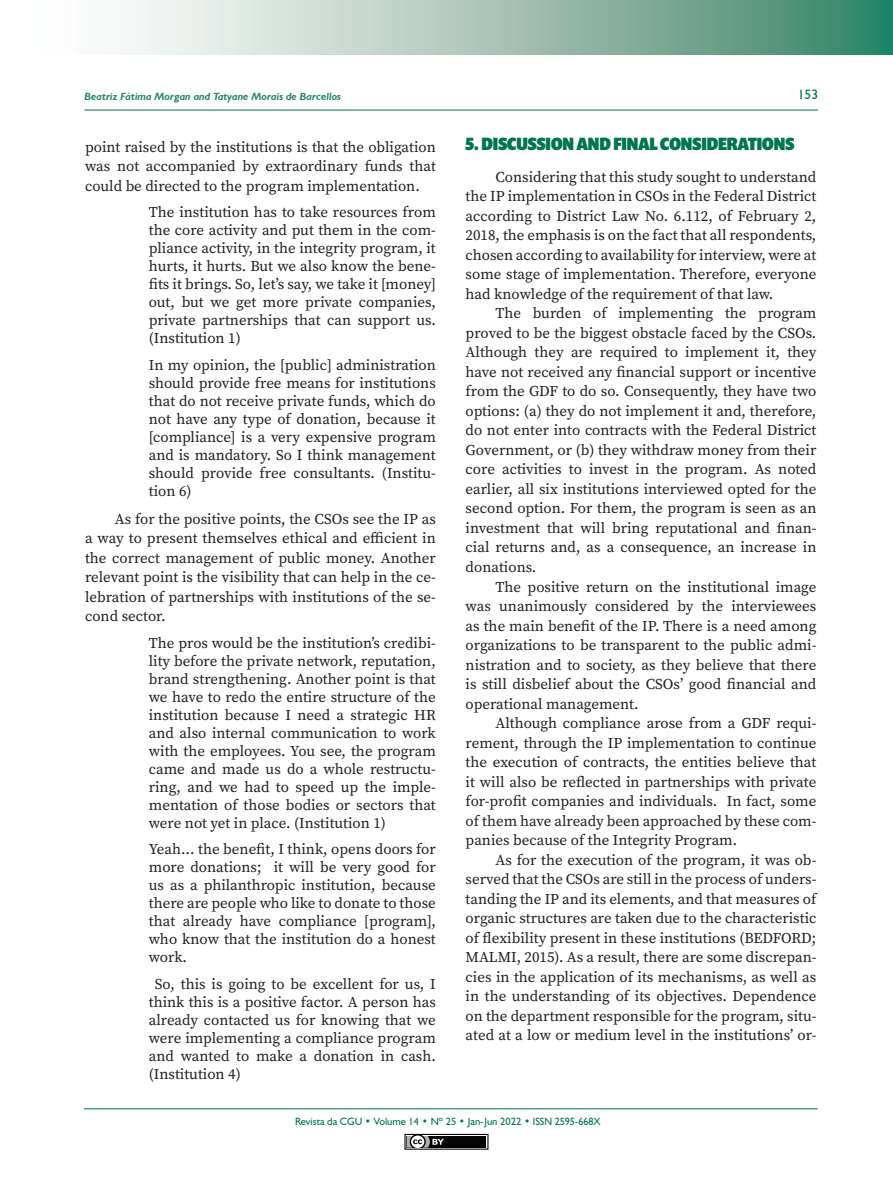
<style>
.page{position:relative;width:893px;height:1191px;background:#fff}
.page>*{position:absolute;margin:0;border:0;box-sizing:border-box;transform-origin:0 0}
.TÍTULO_DUAS_COLUNAS{font:900 18px "Prenton RP Cond";color:#007552}
.TEXTO_DUAS_COLUNAS{font:15px/19.5px "Source Serif Variable";color:#231f20;text-align:justify}
.t1{font:13.5px "Humanist 521 BT";color:#007552}
.t2{font:10.5px "Humanist 521 BT";color:#007552}
.t3{font:italic 700 10.5px "Humanist 521 BT";color:#28876a}
</style>
<div class="page">
<svg style="left:117px;top:0;width:776px;height:54px;background:#9ec0b2"></svg>
<hr style="left:84px;top:110px;width:734px;height:1px;background:#007552">
<hr style="left:84px;top:1108px;width:734px;height:1px;background:#007552">
<div style="left:404px;top:1133px;width:84px;height:16px;border:1px solid #040503"></div>
<div style="left:407px;top:1135px;width:79px;height:12px;background:#040503"></div>
<svg style="left:404px;top:1133px;width:40px;height:17px"></svg>
<p class="t3" style="left:84px;top:90px;width:258px">Beatriz Fátima Morgan and Tatyane Morais de Barcellos</p>
<p class="t1" style="left:798px;top:86px;width:22px">153</p>
<p class="TEXTO_DUAS_COLUNAS" style="left:85px;top:137px;width:352px">point raised by the institutions is that the obligation was not accompanied by extraordinary funds that could be directed to the program implementation.</p>
<p class="TEXTO_DUAS_COLUNAS" style="left:149px;top:203px;width:289px;line-height:18px">The institution has to take resources from the core activity and put them in the com&shy;pliance activity, in the integrity program, it hurts, it hurts. But we also know the bene&shy;fits it brings. So, let’s say, we take it [money] out, but we get more private companies, private partnerships that can support us. (Institution 1)</p>
<p class="TEXTO_DUAS_COLUNAS" style="left:149px;top:356px;width:289px;line-height:18px">In my opinion, the [public] administration should provide free means for institutions that do not receive private funds, which do not have any type of donation, because it [compliance] is a very expensive program and is mandatory. So I think management should provide free consultants. (Institu&shy;tion 6)</p>
<p class="TEXTO_DUAS_COLUNAS" style="left:85px;top:509px;width:352px;text-indent:30px">As for the positive points, the CSOs see the IP as a way to present themselves ethical and efficient in the correct management of public money. Another relevant point is the visibility that can help in the ce&shy;lebration of partnerships with institutions of the se&shy;cond sector.</p>
<p class="TEXTO_DUAS_COLUNAS" style="left:149px;top:634px;width:289px;line-height:18px">The pros would be the institution’s credibi&shy;lity before the private network, reputation, brand strengthening. Another point is that we have to redo the entire structure of the institution because I need a strategic HR and also internal communication to work with the employees. You see, the program came and made us do a whole restructu&shy;ring, and we had to speed up the imple&shy;mentation of those bodies or sectors that were not yet in place. (Institution 1)</p>
<p class="TEXTO_DUAS_COLUNAS" style="left:149px;top:840px;width:289px;line-height:18px">Yeah... the benefit, I think, opens doors for more donations; it will be very good for us as a philanthropic institution, because there are people who like to donate to those that already have compliance [program], who know that the institution do a honest work.</p>
<p class="TEXTO_DUAS_COLUNAS" style="left:149px;top:975px;width:289px;line-height:18px;text-indent:6px">So, this is going to be excellent for us, I think this is a positive factor. A person has already contacted us for knowing that we were implementing a compliance program and wanted to make a donation in cash. (Institution 4)</p>
<p class="TÍTULO_DUAS_COLUNAS" style="left:466px;top:132px;width:330px">5. DISCUSSION AND FINAL CONSIDERATIONS</p>
<p class="TEXTO_DUAS_COLUNAS" style="left:466px;top:167px;width:352px;text-indent:30px">Considering that this study sought to understand the IP implementation in CSOs in the Federal District according to District Law No. 6.112, of February 2, 2018, the emphasis is on the fact that all respondents, chosen according to availability for interview, were at some stage of implementation. Therefore, everyone had knowledge of the requirement of that law.</p>
<p class="TEXTO_DUAS_COLUNAS" style="left:466px;top:304px;width:352px;text-indent:30px">The burden of implementing the program proved to be the biggest obstacle faced by the CSOs.<br>Although they are required to implement it, they have not received any financial support or incentive from the GDF to do so. Consequently, they have two options: (a) they do not implement it and, therefore, do not enter into contracts with the Federal District Government, or (b) they withdraw money from their core activities to invest in the program. As noted earlier, all six institutions interviewed opted for the second option. For them, the program is seen as an investment that will bring reputational and finan&shy;cial returns and, as a consequence, an increase in donations.</p>
<p class="TEXTO_DUAS_COLUNAS" style="left:466px;top:577px;width:352px;text-indent:30px">The positive return on the institutional image was unanimously considered by the interviewees as the main benefit of the IP. There is a need among organizations to be transparent to the public admi&shy;nistration and to society, as they believe that there is still disbelief about the CSOs’ good financial and operational management.</p>
<p class="TEXTO_DUAS_COLUNAS" style="left:466px;top:713px;width:352px;text-indent:30px">Although compliance arose from a GDF requi&shy;rement, through the IP implementation to continue the execution of contracts, the entities believe that it will also be reflected in partnerships with private for-profit companies and individuals. In fact, some of them have already been approached by these com&shy;panies because of the Integrity Program.</p>
<p class="TEXTO_DUAS_COLUNAS" style="left:466px;top:850px;width:352px;text-indent:30px">As for the execution of the program, it was ob&shy;served that the CSOs are still in the process of unders&shy;tanding the IP and its elements, and that measures of organic structures are taken due to the characteristic of flexibility present in these institutions (BEDFORD; MALMI, 2015). As a result, there are some discrepan&shy;cies in the application of its mechanisms, as well as in the understanding of its objectives. Dependence on the department responsible for the program, situ&shy;ated at a low or medium level in the institutions’ or-</p>
<p class="t2" style="left:295px;top:1115px;width:307px">Revista da CGU • Volume 14 • Nº 25 • Jan-Jun 2022 • ISSN 2595-668X</p>
</div>
